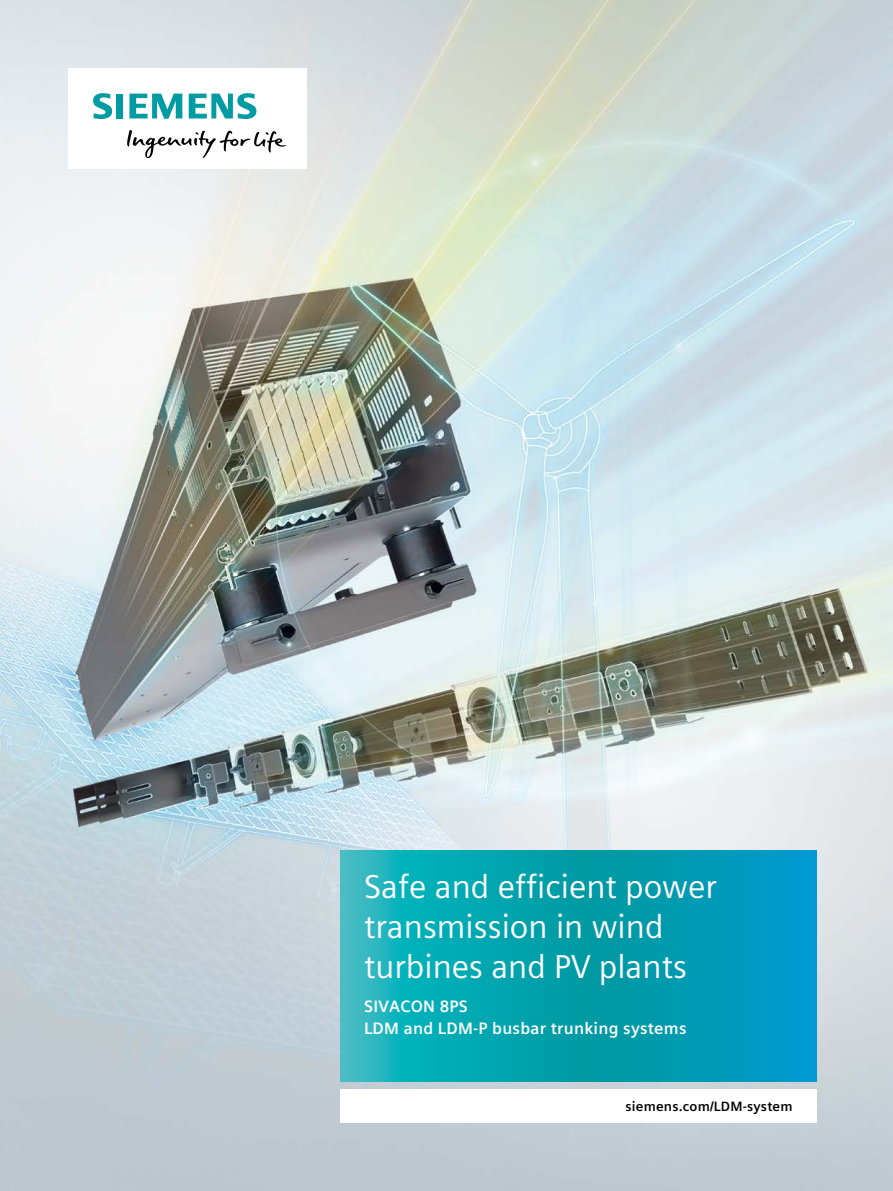
<style>
.page{position:relative;width:893px;height:1191px;background:#fff}
.page>*{position:absolute;margin:0;border:0;box-sizing:border-box;transform-origin:0 0}
.t1{font:33px/39.6px "Siemens Sans Global";color:#fff}
.t2{font:700 16.5px/21.5px "Siemens Sans Global";letter-spacing:.015em;color:#fff}
.t3{font:700 13.5px "Siemens Sans Global";letter-spacing:.015em;color:#000}
</style>
<div class="page">
<img style="left:0;top:0;width:893px;height:1191px">
<div style="left:340px;top:1089px;width:476px;height:34px;background:#fff"></div>
<svg style="left:340px;top:850px;width:476px;height:231px;background:#05a2b5"></svg>
<div style="left:68px;top:68px;width:238px;height:101px;background:#fff"></div>
<svg style="left:127px;top:130px;width:159px;height:28px"></svg>
<svg style="left:93px;top:93px;width:30px;height:26px"></svg>
<svg style="left:129px;top:94px;width:53px;height:25px"></svg>
<svg style="left:189px;top:93px;width:67px;height:26px"></svg>
<p class="t1" style="left:364px;top:867px;width:355px">Safe and efficient power transmission in wind turbines and PV plants</p>
<p class="t2" style="left:364px;top:996px;width:324px">SIVACON 8PS<br>LDM and LDM-P busbar trunking systems</p>
<p class="t3" style="left:625px;top:1096px;width:169px">siemens.com/LDM-system</p>
</div>
